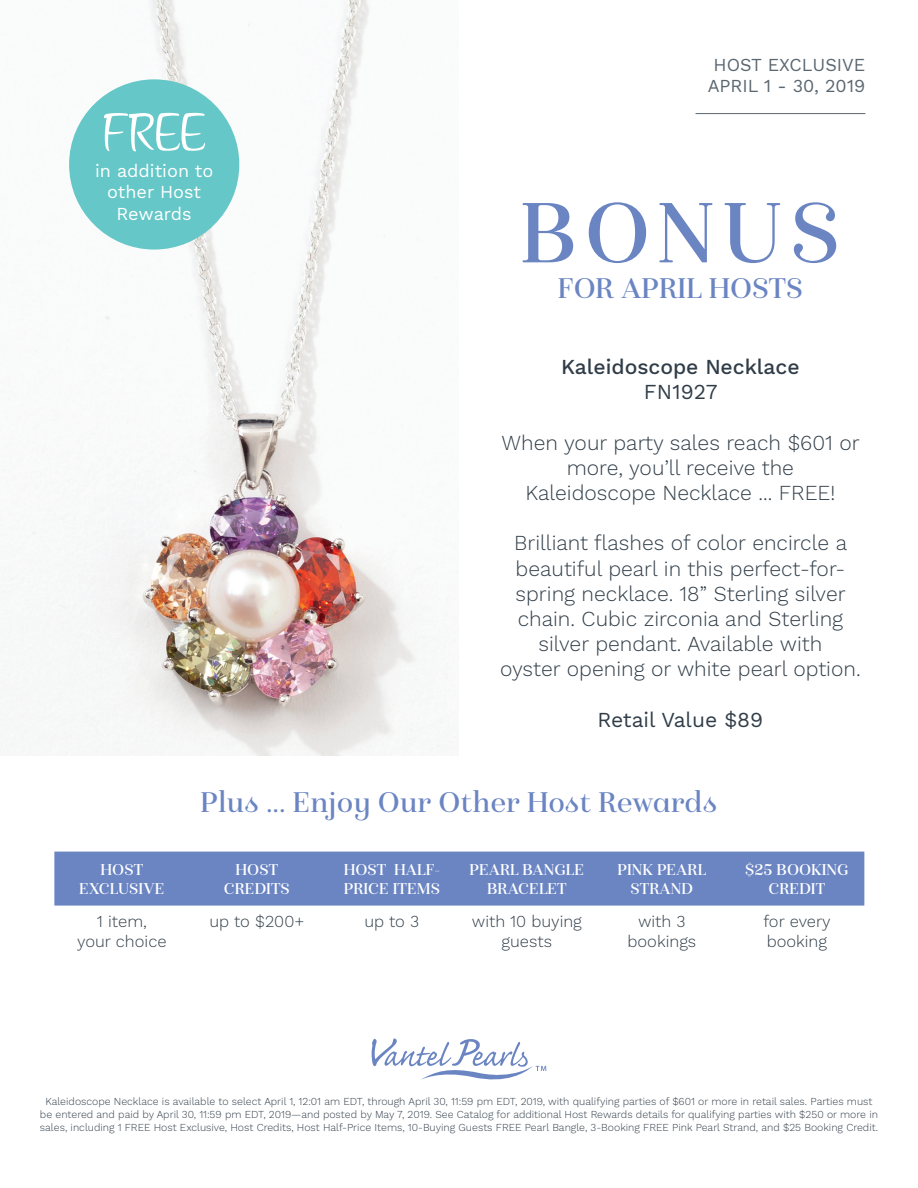
<style>
.page{position:relative;width:918px;height:1188px;background:#fff}
.page>*{position:absolute;margin:0;border:0;box-sizing:border-box;transform-origin:0 0}
.t1{font:90px "Isabel";letter-spacing:.08em;color:#6b85c3}
.t2{font:54px "Style Casual";color:#fff}
.t3{font:30px "Isabel";color:#6b85c3}
.t4{font:300 21px/25.2px "Work Sans";color:#303d48;text-align:center}
.t5{font:500 21px "Work Sans";color:#303d48}
.t6{font:21px "Work Sans";color:#303d48}
.t7{font:18px/21.6px "Work Sans";color:#fff;text-align:center}
.t8{font:18px/21.6px "Work Sans";color:#5a6670;text-align:center}
.t9{font:16.5px/19.8px "Isabel";color:#fff;text-align:center}
.t10{font:300 16.5px/19.8px "Work Sans";color:#303d48;text-align:center}
.t11{font:300 10.5px/12.6px "Work Sans";color:#303d48;text-align:center}
</style>
<div class="page">
<img style="left:0;top:0;width:459px;height:756px">
<hr style="left:696px;top:113px;width:169px;height:1px;background:#5a6670">
<svg style="left:372px;top:1039px;width:174px;height:41px"></svg>
<div style="left:69px;top:79px;width:170px;height:171px;background:#65c7c7;border-radius:50%"></div>
<div style="left:54px;top:852px;width:810px;height:54px;background:#6b85c3"></div>
<h2 class="t2" style="left:103px;top:99px;width:103px">FREE</h2>
<h3 class="t7" style="left:95px;top:161px;width:120px">in addition to other Host<br>Rewards</h3>
<h3 class="t8" style="left:708px;top:55px;width:159px">HOST EXCLUSIVE<br>APRIL 1 - 30, 2019</h3>
<h1 class="t1" style="left:520px;top:179px;width:322px">BONUS</h1>
<h3 class="t3" style="left:558px;top:270px;width:247px">FOR APRIL HOSTS</h3>
<h3 class="t5" style="left:561px;top:354px;width:240px">Kaleidoscope Necklace</h3>
<h3 class="t6" style="left:644px;top:380px;width:75px">FN1927</h3>
<h3 class="t4" style="left:501px;top:431px;width:360px">When your party sales reach $601 or more, you’ll receive the<br>Kaleidoscope Necklace ... FREE!</h3>
<h3 class="t4" style="left:500px;top:531px;width:362px">Brilliant flashes of color encircle a beautiful pearl in this perfect-for&shy;spring necklace. 18” Sterling silver chain. Cubic zirconia and Sterling silver pendant. Available with<br>oyster opening or white pearl option.</h3>
<h3 class="t6" style="left:597px;top:707px;width:167px">Retail Value $89</h3>
<h3 class="t3" style="left:201px;top:784px;width:518px">Plus ... Enjoy Our Other Host Rewards</h3>
<h3 class="t9" style="left:79px;top:860px;width:87px">HOST<br>EXCLUSIVE</h3>
<h3 class="t9" style="left:224px;top:860px;width:68px">HOST<br>CREDITS</h3>
<h3 class="t9" style="left:344px;top:860px;width:98px;text-align:left">HOST HALF-<br>PRICE ITEMS</h3>
<h3 class="t9" style="left:470px;top:860px;width:116px">PEARL BANGLE<br>BRACELET</h3>
<h3 class="t9" style="left:618px;top:860px;width:90px">PINK PEARL<br>STRAND</h3>
<h3 class="t9" style="left:745px;top:860px;width:105px">$25 BOOKING<br>CREDIT</h3>
<h3 class="t10" style="left:77px;top:912px;width:91px">1 item,<br>your choice</h3>
<h3 class="t10" style="left:209px;top:912px;width:96px">up to $200+</h3>
<h3 class="t10" style="left:364px;top:912px;width:56px">up to 3</h3>
<h3 class="t10" style="left:472px;top:912px;width:111px">with 10 buying guests</h3>
<h3 class="t10" style="left:628px;top:912px;width:70px">with 3 bookings</h3>
<h3 class="t10" style="left:763px;top:912px;width:69px;text-align:left">for every booking</h3>
<p class="t11" style="left:40px;top:1096px;width:840px">Kaleidoscope Necklace is available to select April 1, 12:01 am EDT, through April 30, 11:59 pm EDT, 2019, with qualifying parties of $601 or more in retail sales. Parties must be entered and paid by April 30, 11:59 pm EDT, 2019—and posted by May 7, 2019. See Catalog for additional Host Rewards details for qualifying parties with $250 or more in sales, including 1 FREE Host Exclusive, Host Credits, Host Half-Price Items, 10-Buying Guests FREE Pearl Bangle, 3-Booking FREE Pink Pearl Strand, and $25 Booking Credit.</p>
</div>
